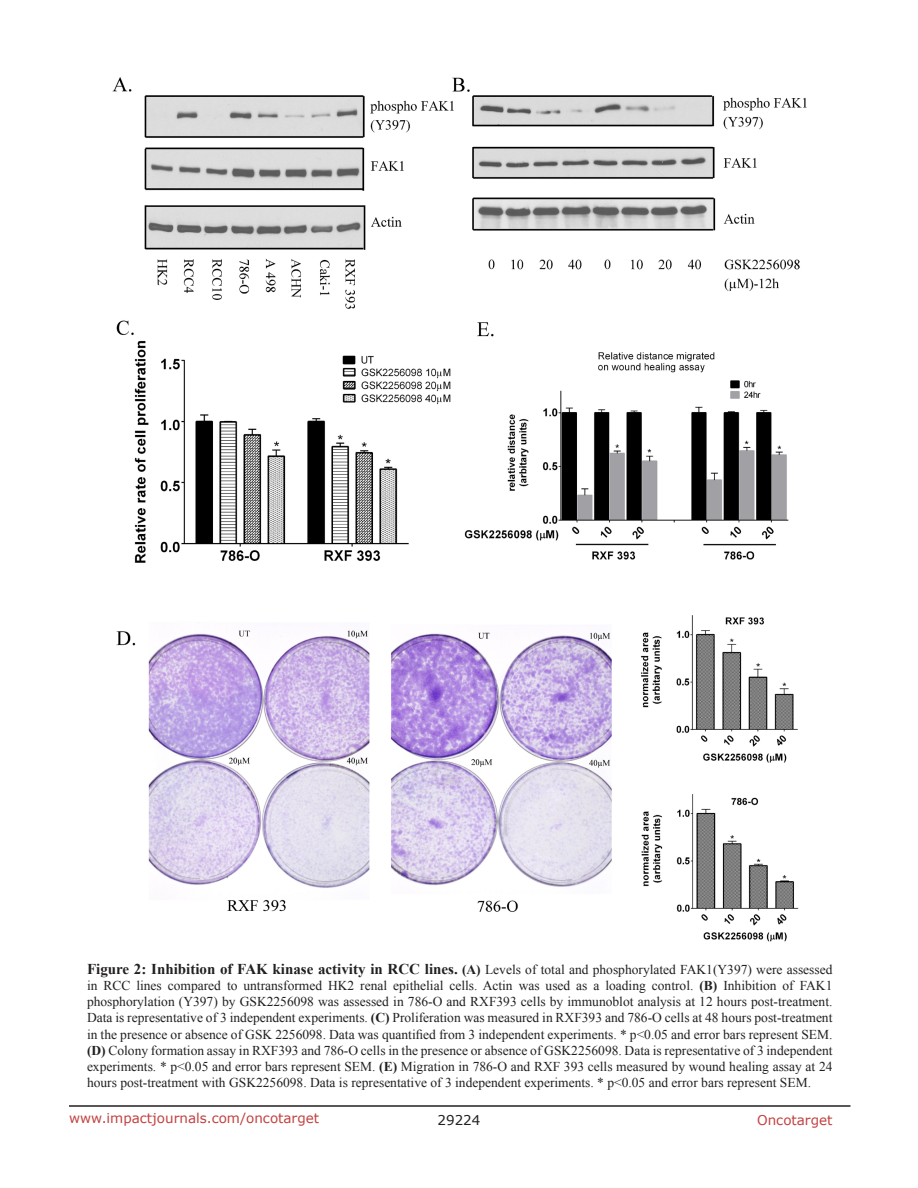
<style>
.page{position:relative;width:918px;height:1188px;background:#fff}
.page>*{position:absolute;margin:0;border:0;box-sizing:border-box;transform-origin:0 0}
.figuretext{font:13.5px/16.2px "Times New Roman";color:#231f20;text-align:justify}
.t1{font:13.5px "Verdana";color:#c24141}
.t2{font:13.5px "Verdana";color:#231f20}
.s1{font-weight:700;font-size:15px}
.s2{font-weight:700}
</style>
<div class="page">
<hr style="left:69px;top:1105px;width:781px;height:2px;background:#231f20">
<img style="left:112px;top:77px;width:695px;height:865px">
<p class="figuretext" style="left:87px;top:961px;width:747px"><span class="s1">Figure 2: Inhibition of FAK kinase activity in RCC lines.</span> <span class="s2">(A)</span> Levels of total and phosphorylated FAK1(Y397) were assessed in RCC lines compared to untransformed HK2 renal epithelial cells. Actin was used as a loading control. <span class="s2">(B)</span> Inhibition of FAK1 phosphorylation (Y397) by GSK2256098 was assessed in 786-O and RXF393 cells by immunoblot analysis at 12 hours post-treatment.<br>Data is representative of 3 independent experiments. <span class="s2">(C)</span> Proliferation was measured in RXF393 and 786-O cells at 48 hours post-treatment in the presence or absence of GSK 2256098. Data was quantified from 3 independent experiments. * p&lt;0.05 and error bars represent SEM. <span class="s2">(D)</span> Colony formation assay in RXF393 and 786-O cells in the presence or absence of GSK2256098. Data is representative of 3 independent experiments. * p&lt;0.05 and error bars represent SEM. <span class="s2">(E)</span> Migration in 786-O and RXF 393 cells measured by wound healing assay at 24 hours post-treatment with GSK2256098. Data is representative of 3 independent experiments. * p&lt;0.05 and error bars represent SEM.</p>
<p class="t1" style="left:69px;top:1109px;width:252px">www.impactjournals.com/oncotarget</p>
<p class="t2" style="left:438px;top:1111px;width:44px">29224</p>
<p class="t1" style="left:757px;top:1111px;width:77px">Oncotarget</p>
</div>
